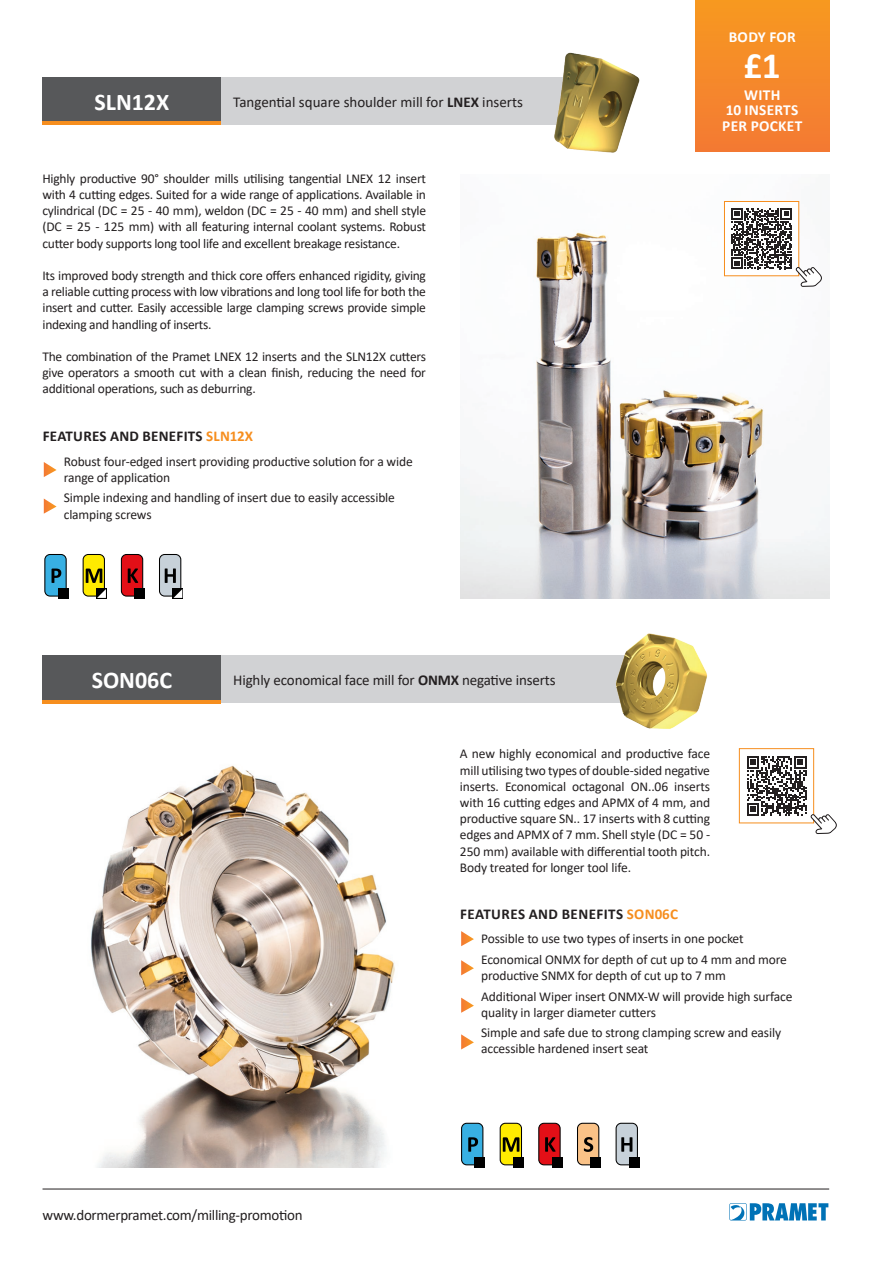
<style>
.page{position:relative;width:893px;height:1263px;background:#fff}
.page>*{position:absolute;margin:0;border:0;box-sizing:border-box;transform-origin:0 0}
.t1{font:700 37.35px "Calibri";color:#fff}
.t2{font:700 24px "Calibri";color:#fff}
.t3{font:700 15.3px "Calibri";letter-spacing:.02em;color:#fff}
.t4{font:15px "Calibri";letter-spacing:-.01em;color:#231f20}
.t5{font:700 15px "Calibri";letter-spacing:.02em;color:#231f20}
.t6{font:13.5px/16.2px "Calibri";letter-spacing:-.01em;color:#231f20}
.s1{font-weight:700}
.s2{color:#f68e1e}
</style>
<div class="page">
<div style="left:43px;top:656px;width:178px;height:47px;background:#57585a"></div>
<hr style="left:43px;top:700px;width:178px;height:3px;background:#f68e1e">
<div style="left:43px;top:77px;width:178px;height:48px;background:#57585a"></div>
<div style="left:221px;top:77px;width:380px;height:48px;background:#d1d2d4"></div>
<svg style="left:44px;top:462px;width:13px;height:15px"></svg>
<svg style="left:44px;top:498px;width:13px;height:16px"></svg>
<img style="left:460px;top:201px;width:369px;height:398px">
<div style="left:221px;top:656px;width:408px;height:47px;background:#d1d2d4"></div>
<img style="left:90px;top:765px;width:305px;height:402px">
<svg style="left:461px;top:931px;width:13px;height:15px"></svg>
<svg style="left:461px;top:960px;width:13px;height:15px"></svg>
<svg style="left:461px;top:998px;width:13px;height:15px"></svg>
<div style="left:739px;top:748px;width:75px;height:75px;border:1px solid #f68e1e"></div>
<svg style="left:747px;top:756px;width:90px;height:78px"></svg>
<svg style="left:461px;top:1034px;width:13px;height:15px"></svg>
<div style="left:695px;top:0;width:134px;height:151px;background:linear-gradient(to bottom,#f79920,#f37a34)"></div>
<hr style="left:43px;top:122px;width:178px;height:3px;background:#f68e1e">
<div style="left:45px;top:554px;width:21px;height:42px;background:#38b0e3;border-radius:5px"></div>
<div style="left:44px;top:554px;width:23px;height:43px;border:1px solid #000;border-radius:5px"></div>
<svg style="left:52px;top:568px;width:9px;height:15px"></svg>
<div style="left:58px;top:588px;width:10px;height:11px;background:#000"></div>
<div style="left:83px;top:554px;width:21px;height:42px;background:#ffeb00;border-radius:5px"></div>
<div style="left:83px;top:554px;width:22px;height:43px;border:1px solid #000;border-radius:5px"></div>
<svg style="left:86px;top:568px;width:16px;height:15px"></svg>
<div style="left:121px;top:554px;width:22px;height:42px;background:#e30f17;border-radius:5px"></div>
<div style="left:121px;top:554px;width:22px;height:43px;border:1px solid #000;border-radius:5px"></div>
<svg style="left:128px;top:568px;width:10px;height:15px"></svg>
<div style="left:135px;top:588px;width:10px;height:11px;background:#000"></div>
<div style="left:159px;top:554px;width:22px;height:42px;background:#c7d1d9;border-radius:5px"></div>
<div style="left:159px;top:554px;width:22px;height:43px;border:1px solid #000;border-radius:5px"></div>
<svg style="left:165px;top:568px;width:11px;height:15px"></svg>
<img style="left:554px;top:52px;width:86px;height:101px">
<div style="left:724px;top:201px;width:75px;height:75px;background:#fff"></div>
<div style="left:724px;top:201px;width:75px;height:75px;border:1px solid #f68e1e"></div>
<svg style="left:731px;top:208px;width:91px;height:79px"></svg>
<div style="left:96px;top:588px;width:11px;height:11px;background:#000"></div>
<svg style="left:97px;top:589px;width:9px;height:9px"></svg>
<svg style="left:173px;top:588px;width:10px;height:11px"></svg>
<svg style="left:173px;top:589px;width:9px;height:9px"></svg>
<img style="left:610px;top:633px;width:97px;height:96px">
<div style="left:462px;top:1123px;width:21px;height:42px;background:#38b0e3;border-radius:5px"></div>
<div style="left:461px;top:1123px;width:22px;height:42px;border:1px solid #000;border-radius:5px"></div>
<svg style="left:468px;top:1137px;width:10px;height:15px"></svg>
<div style="left:475px;top:1157px;width:10px;height:10px;background:#000"></div>
<div style="left:500px;top:1123px;width:21px;height:42px;background:#ffeb00;border-radius:5px"></div>
<div style="left:500px;top:1123px;width:22px;height:42px;border:1px solid #000;border-radius:5px"></div>
<svg style="left:503px;top:1137px;width:16px;height:15px"></svg>
<div style="left:513px;top:1157px;width:11px;height:10px;background:#000"></div>
<div style="left:539px;top:1123px;width:21px;height:42px;background:#e30f17;border-radius:5px"></div>
<div style="left:538px;top:1123px;width:23px;height:42px;border:1px solid #000;border-radius:5px"></div>
<svg style="left:545px;top:1137px;width:11px;height:15px"></svg>
<div style="left:552px;top:1157px;width:10px;height:10px;background:#000"></div>
<div style="left:577px;top:1123px;width:22px;height:42px;background:#fac287;border-radius:5px"></div>
<div style="left:577px;top:1123px;width:22px;height:42px;border:1px solid #000;border-radius:5px"></div>
<svg style="left:584px;top:1137px;width:9px;height:15px"></svg>
<div style="left:591px;top:1157px;width:10px;height:10px;background:#000"></div>
<div style="left:616px;top:1123px;width:21px;height:42px;background:#c7d1d9;border-radius:5px"></div>
<svg style="left:621px;top:1137px;width:11px;height:15px"></svg>
<div style="left:616px;top:1123px;width:22px;height:42px;border:1px solid #000;border-radius:5px"></div>
<div style="left:629px;top:1157px;width:11px;height:10px;background:#000"></div>
<hr style="left:43px;top:1188px;width:786px;height:1px;background:#231f20">
<svg style="left:729px;top:1203px;width:99px;height:17px"></svg>
<p class="t2" style="left:94px;top:85px;width:76px">SLN12X</p>
<p class="t4" style="left:233px;top:91px;width:291px">Tangential square shoulder mill for <span class="s1">LNEX</span> inserts</p>
<p class="t6" style="left:43px;top:170px;width:385px;text-align:justify">Highly productive 90° shoulder mills utilising tangential LNEX 12 insert with 4 cutting edges. Suited for a wide range of applications. Available in cylindrical (DC = 25 - 40 mm), weldon (DC = 25 - 40 mm) and shell style (DC = 25 - 125 mm) with all featuring internal coolant systems. Robust cutter body supports long tool life and excellent breakage resistance.</p>
<p class="t6" style="left:43px;top:267px;width:385px;text-align:justify">Its improved body strength and thick core offers enhanced rigidity, giving a reliable cutting process with low vibrations and long tool life for both the insert and cutter. Easily accessible large clamping screws provide simple indexing and handling of inserts.</p>
<p class="t6" style="left:43px;top:348px;width:385px;text-align:justify">The combination of the Pramet LNEX 12 inserts and the SLN12X cutters give operators a smooth cut with a clean finish, reducing the need for additional operations, such as deburring.</p>
<p class="t5" style="left:43px;top:425px;width:212px">FEATURES AND BENEFITS <span class="s2">SLN12X</span></p>
<p class="t6" style="left:64px;top:453px;width:350px">Robust four-edged insert providing productive solution for a wide range of application</p>
<p class="t6" style="left:64px;top:489px;width:333px">Simple indexing and handling of insert due to easily accessible clamping screws</p>
<p class="t2" style="left:92px;top:663px;width:82px">SON06C</p>
<p class="t4" style="left:233px;top:669px;width:324px">Highly economical face mill for <span class="s1">ONMX</span> negative inserts</p>
<p class="t3" style="left:729px;top:26px;width:69px">BODY FOR</p>
<p class="t1" style="left:744px;top:40px;width:38px">£1</p>
<p class="t3" style="left:744px;top:84px;width:38px">WITH</p>
<p class="t3" style="left:726px;top:99px;width:74px">10 INSERTS</p>
<p class="t3" style="left:722px;top:115px;width:82px">PER POCKET</p>
<p class="t4" style="left:43px;top:1204px;width:262px">www.dormerpramet.com/milling-promotion</p>
<p class="t6" style="left:460px;top:745px;width:252px;text-align:justify">A new highly economical and productive face mill utilising two types of double-sided negative inserts. Economical octagonal ON..06 inserts with 16 cutting edges and APMX of 4 mm, and productive square SN.. 17 inserts with 8 cutting edges and APMX of 7 mm. Shell style (DC = 50 - 250 mm) available with differential tooth pitch.<br>Body treated for longer tool life.</p>
<p class="t5" style="left:460px;top:903px;width:219px">FEATURES AND BENEFITS <span class="s2">SON06C</span></p>
<p class="t6" style="left:481px;top:930px;width:264px">Possible to use two types of inserts in one pocket</p>
<p class="t6" style="left:481px;top:951px;width:307px">Economical ONMX for depth of cut up to 4 mm and more productive SNMX for depth of cut up to 7 mm</p>
<p class="t6" style="left:481px;top:988px;width:313px">Additional Wiper insert ONMX-W will provide high surface quality in larger diameter cutters</p>
<p class="t6" style="left:481px;top:1024px;width:301px">Simple and safe due to strong clamping screw and easily accessible hardened insert seat</p>
</div>
